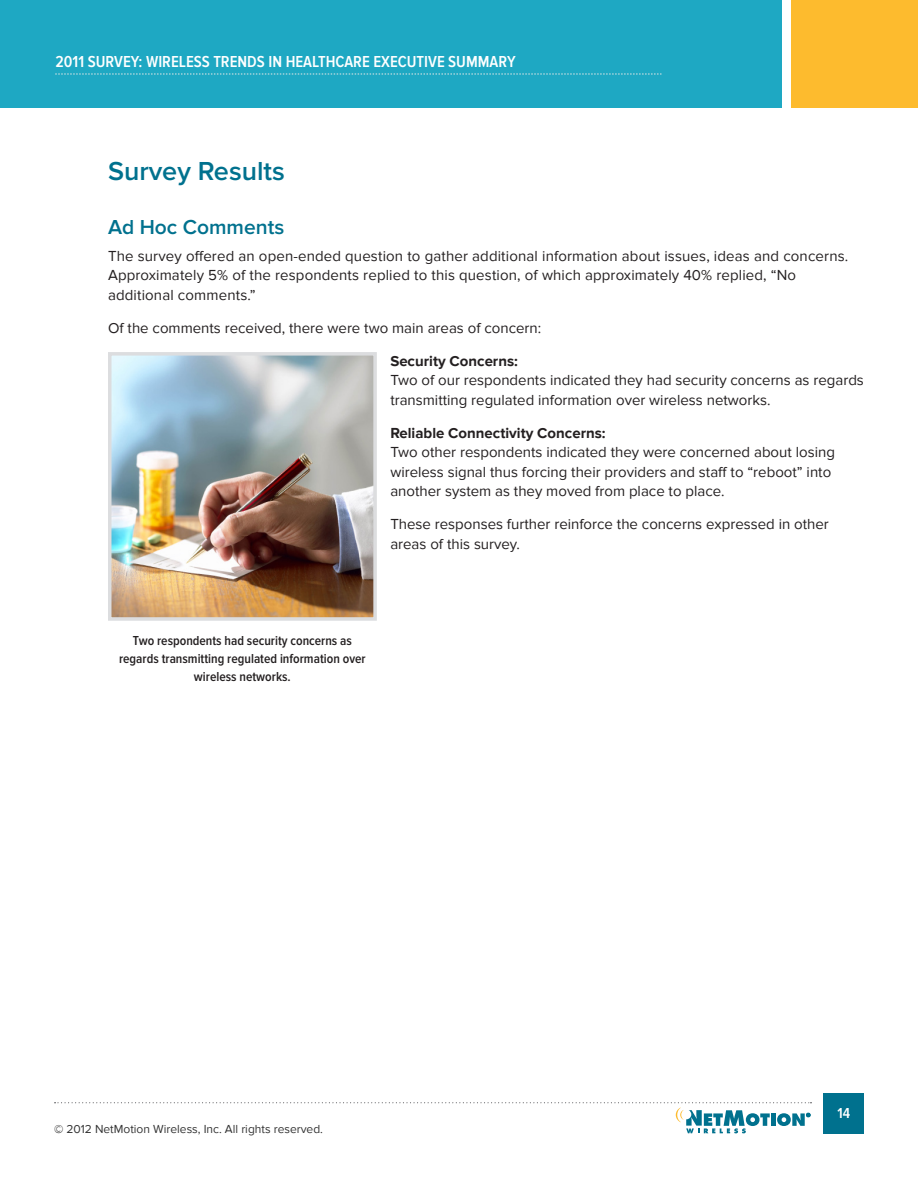
<style>
.page{position:relative;width:918px;height:1188px;background:#fff}
.page>*{position:absolute;margin:0;border:0;box-sizing:border-box;transform-origin:0 0}
.Heading_1{font:600 27px "Proxima Nova";color:#00718e}
.Heading_2{font:600 21px "Proxima Nova";color:#00718e}
.t1{font:600 16.5px "Proxima Nova Cond";color:#fff}
.Body_Text{font:15px/19.5px "Proxima Nova";color:#231f20}
.t2{font:600 15px "Proxima Nova Cond";color:#fff}
.t3{font:600 13.5px/18px "Proxima Nova Cond";color:#231f20;text-align:center}
.t4{font:12px "Proxima Nova";color:#333}
.s1{font-weight:700}
</style>
<div class="page">
<div style="left:0;top:0;width:781px;height:108px;background:#1ea8c3"></div>
<div style="left:792px;top:0;width:126px;height:108px;background:#fdbb2e"></div>
<div style="left:824px;top:1094px;width:40px;height:40px;background:#00718e"></div>
<svg style="left:55px;top:1102px;width:757px;height:31px"></svg>
<svg style="left:55px;top:74px;width:607px;height:1px"></svg>
<img style="left:113px;top:357px;width:259px;height:259px">
<div style="left:108px;top:352px;width:269px;height:269px;border:4px solid #dcdddf"></div>
<p class="t1" style="left:56px;top:52px;width:462px">2011 SURVEY: WIRELESS TRENDS IN HEALTHCARE EXECUTIVE SUMMARY</p>
<p class="Heading_1" style="left:108px;top:156px;width:178px">Survey Results</p>
<p class="Heading_2" style="left:108px;top:215px;width:178px">Ad Hoc Comments</p>
<p class="Body_Text" style="left:108px;top:246px;width:742px">The survey offered an open-ended question to gather additional information about issues, ideas and concerns.<br>Approximately 5% of the respondents replied to this question, of which approximately 40% replied, “No additional comments.”</p>
<p class="Body_Text" style="left:108px;top:318px;width:435px">Of the comments received, there were two main areas of concern:</p>
<p class="Body_Text" style="left:390px;top:351px;width:475px"><span class="s1">Security Concerns:<br></span>Two of our respondents indicated they had security concerns as regards transmitting regulated information over wireless networks.</p>
<p class="Body_Text" style="left:390px;top:423px;width:446px"><span class="s1">Reliable Connectivity Concerns:<br></span>Two other respondents indicated they were concerned about losing wireless signal thus forcing their providers and staff to “reboot” into another system as they moved from place to place.</p>
<p class="Body_Text" style="left:390px;top:515px;width:440px">These responses further reinforce the concerns expressed in other areas of this survey.</p>
<p class="t3" style="left:119px;top:632px;width:248px">Two respondents had security concerns as regards transmitting regulated information over wireless networks.</p>
<p class="t4" style="left:54px;top:1122px;width:271px">© 2012 NetMotion Wireless, Inc. All rights reserved.</p>
<p class="t2" style="left:837px;top:1104px;width:14px">14</p>
</div>
